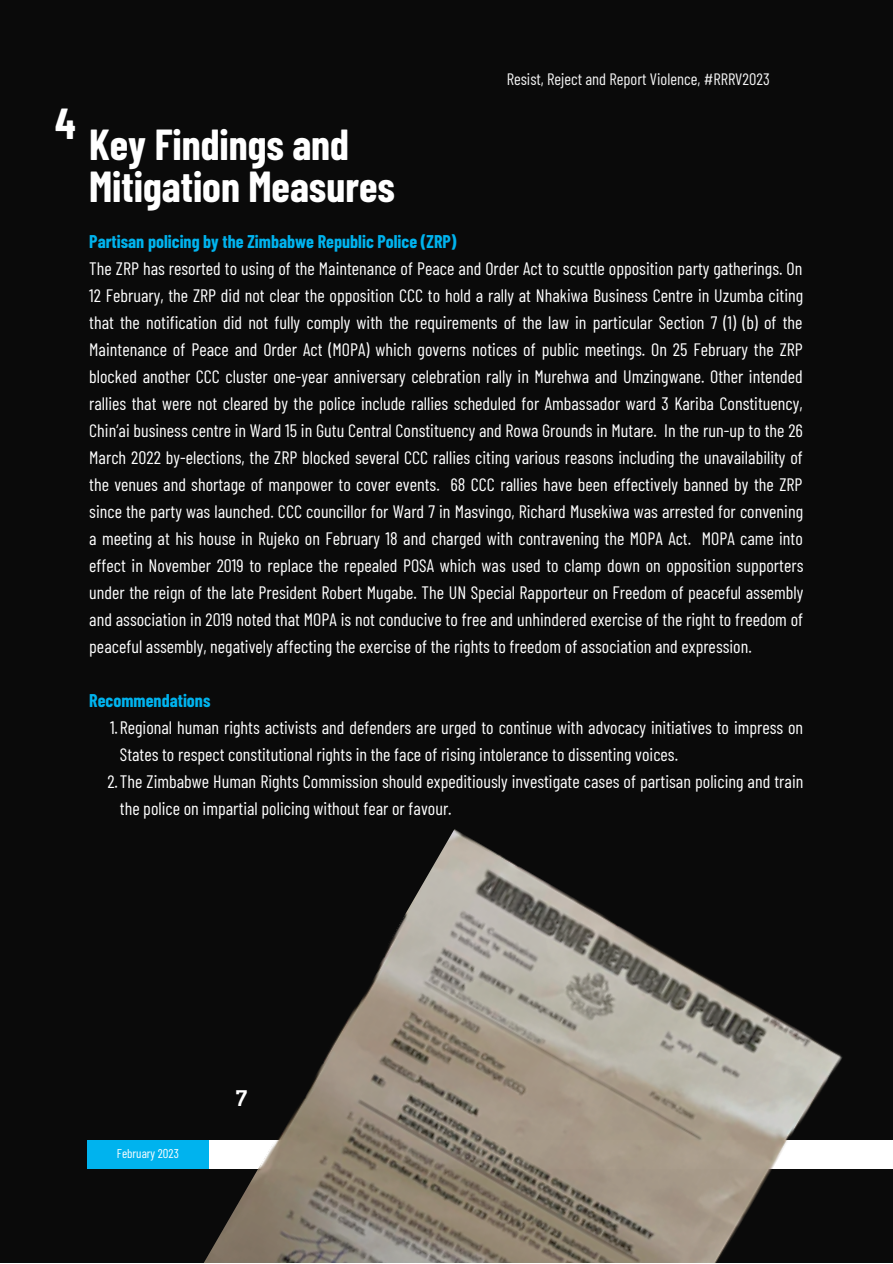
<style>
.page{position:relative;width:893px;height:1264px;background:#fff}
.page>*{position:absolute;margin:0;border:0;box-sizing:border-box;transform-origin:0 0}
.t1{font:700 42.3px/41.5px "Barlow Condensed";color:#fff}
.t2{font:25.35px "OS Aran 600";color:#fff}
.t3{font:18px/27px "Barlow Condensed";color:#fff;text-align:justify}
.t4{font:700 18px "Barlow Condensed";color:#00b3ee}
.t5{font:16.5px "Barlow Condensed";color:#f3f3f3}
.t6{font:12.75px "Barlow Condensed";color:#fff}
</style>
<div class="page">
<div style="left:0;top:0;width:892px;height:1262px;background:#0a0a0a"></div>
<div style="left:204px;top:1140px;width:688px;height:28px;background:#fff"></div>
<div style="left:87px;top:1140px;width:122px;height:28px;background:#00b3ee"></div>
<img style="left:146px;top:829px;width:716px;height:433px">
<h1 class="t1" style="left:55px;top:101px;width:22px">4</h1>
<h1 class="t1" style="left:89px;top:122px;width:307px">Key Findings and<br>Mitigation Measures</h1>
<p class="t5" style="left:506px;top:68px;width:264px">Resist, Reject and Report Violence, #RRRV2023</p>
<p class="t4" style="left:89px;top:230px;width:369px">Partisan policing by the Zimbabwe Republic Police (ZRP)</p>
<p class="t3" style="left:89px;top:254px;width:715px">The ZRP has resorted to using of the Maintenance of Peace and Order Act to scuttle opposition party gatherings. On 12 February, the ZRP did not clear the opposition CCC to hold a rally at Nhakiwa Business Centre in Uzumba citing that the notification did not fully comply with the requirements of the law in particular Section 7 (1) (b) of the Maintenance of Peace and Order Act (MOPA) which governs notices of public meetings. On 25 February the ZRP blocked another CCC cluster one-year anniversary celebration rally in Murehwa and Umzingwane. Other intended rallies that were not cleared by the police include rallies scheduled for Ambassador ward 3 Kariba Constituency, Chin’ai business centre in Ward 15 in Gutu Central Constituency and Rowa Grounds in Mutare. In the run-up to the 26<br>March 2022 by-elections, the ZRP blocked several CCC rallies citing various reasons including the unavailability of the venues and shortage of manpower to cover events. 68 CCC rallies have been effectively banned by the ZRP since the party was launched. CCC councillor for Ward 7 in Masvingo, Richard Musekiwa was arrested for convening a meeting at his house in Rujeko on February 18 and charged with contravening the MOPA Act. MOPA came into effect in November 2019 to replace the repealed POSA which was used to clamp down on opposition supporters under the reign of the late President Robert Mugabe. The UN Special Rapporteur on Freedom of peaceful assembly and association in 2019 noted that MOPA is not conducive to free and unhindered exercise of the right to freedom of peaceful assembly, negatively affecting the exercise of the rights to freedom of association and expression.</p>
<p class="t4" style="left:89px;top:689px;width:123px">Recommendations</p>
<p class="t3" style="left:110px;top:713px;width:694px">1.Regional human rights activists and defenders are urged to continue with advocacy initiatives to impress on</p>
<p class="t3" style="left:120px;top:740px;width:559px">States to respect constitutional rights in the face of rising intolerance to dissenting voices.</p>
<p class="t3" style="left:107px;top:767px;width:697px">2.The Zimbabwe Human Rights Commission should expeditiously investigate cases of partisan policing and train</p>
<p class="t3" style="left:120px;top:794px;width:333px">the police on impartial policing without fear or favour.</p>
<p class="t6" style="left:117px;top:1145px;width:63px">February 2023</p>
<h2 class="t2" style="left:235px;top:1086px;width:14px">7</h2>
</div>
